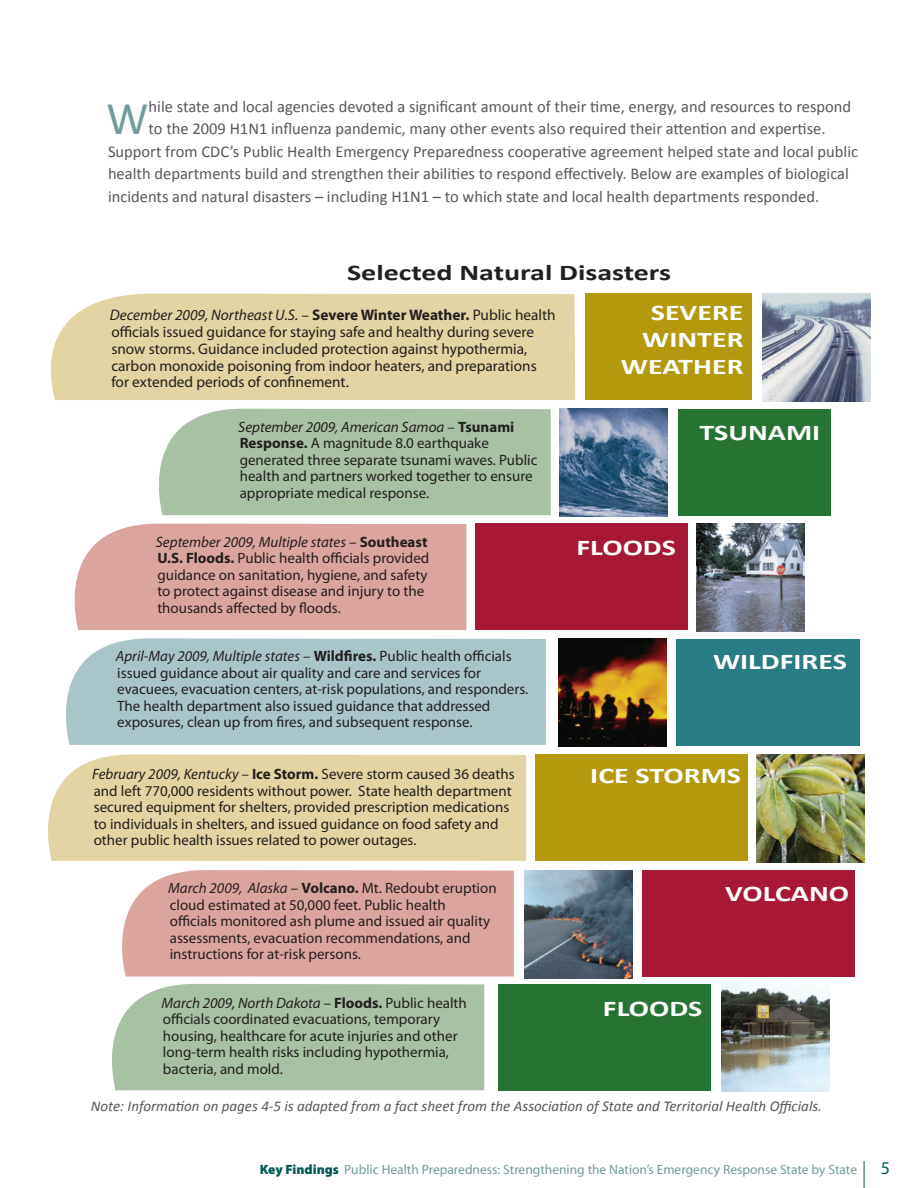
<style>
.page{position:relative;width:918px;height:1188px;background:#fff}
.page>*{position:absolute;margin:0;border:0;box-sizing:border-box;transform-origin:0 0}
.Drop_cap{font:47.25px "Calibri";color:#739b9b}
.t1{font:700 22.5px/27px "Calibri";color:#fff;text-align:right;scale:1.33 1}
.t2{font:700 22.5px "Calibri";color:#231f20;scale:1.33 1}
.t3{font:18px "Myriad Pro";color:#045956}
.Drop_cap-2{font:16.5px "Calibri";color:#57585a}
.spread_body_text{font:15.3px/16.8px "Myriad Pro";color:#231f20}
.spread_body_text-2{font:15px/16.5px "Myriad Pro";color:#231f20}
.body_copy{font:italic 15px "Calibri";color:#57585a}
.t4{font:13.5px "Myriad Pro";color:#739b9b}
.s1{font-style:italic}
.s2{font-size:15px}
.s3{font-weight:700}
.s4{font-weight:900;color:#045956}
</style>
<div class="page">
<svg style="left:864px;top:1161px;width:1px;height:27px"></svg>
<div style="left:586px;top:294px;width:166px;height:106px;background:#b4980e"></div>
<div style="left:678px;top:409px;width:152px;height:107px;background:#267434"></div>
<div style="left:475px;top:524px;width:212px;height:106px;background:#a61836"></div>
<div style="left:676px;top:639px;width:184px;height:107px;background:#287d84"></div>
<div style="left:536px;top:754px;width:212px;height:107px;background:#b4980e"></div>
<div style="left:643px;top:870px;width:212px;height:107px;background:#a61836"></div>
<div style="left:498px;top:984px;width:213px;height:106px;background:#267434"></div>
<div style="left:50px;top:294px;width:525px;height:106px;background:#e3d4a3"></div>
<div style="left:159px;top:409px;width:392px;height:106px;background:#a8c1a4"></div>
<div style="left:74px;top:524px;width:393px;height:106px;background:#dba59f"></div>
<div style="left:66px;top:638px;width:480px;height:107px;background:#aac5ca"></div>
<div style="left:48px;top:755px;width:478px;height:106px;background:#e3d4a3"></div>
<div style="left:122px;top:870px;width:392px;height:106px;background:#dba59f"></div>
<div style="left:112px;top:984px;width:372px;height:106px;background:#a8c1a4"></div>
<img style="left:762px;top:294px;width:108px;height:108px">
<img style="left:559px;top:409px;width:108px;height:108px">
<img style="left:721px;top:984px;width:108px;height:108px">
<img style="left:697px;top:524px;width:108px;height:108px">
<img style="left:559px;top:638px;width:108px;height:108px">
<img style="left:756px;top:754px;width:108px;height:108px">
<img style="left:525px;top:870px;width:108px;height:108px">
<p class="Drop_cap" style="left:107px;top:89px;width:44px">W</p>
<p class="Drop_cap-2" style="left:149px;top:96px;width:704px">hile state and local agencies devoted a significant amount of their time, energy, and resources to respond</p>
<p class="Drop_cap-2" style="left:149px;top:119px;width:679px">to the 2009 H1N1 influenza pandemic, many other events also required their attention and expertise.</p>
<p class="Drop_cap-2" style="left:108px;top:141px;width:752px">Support from CDC’s Public Health Emergency Preparedness cooperative agreement helped state and local public</p>
<p class="Drop_cap-2" style="left:108px;top:164px;width:742px">health departments build and strengthen their abilities to respond effectively. Below are examples of biological</p>
<p class="Drop_cap-2" style="left:108px;top:186px;width:713px">incidents and natural disasters – including H1N1 – to which state and local health departments responded.</p>
<h1 class="t2" style="left:347px;top:258px;width:245px">Selected Natural Disasters</h1>
<h1 class="t1" style="left:621px;top:298px;width:94px">SEVERE<br>WINTER<br>WEATHER</h1>
<p class="spread_body_text" style="left:110px;top:307px;width:447px"><span class="s1">December 2009, Northeast U.S.</span> <span class="s2">–</span> <span class="s3">Severe Winter Weather.</span> Public health officials issued guidance for staying safe and healthy during severe snow storms. Guidance included protection against hypothermia, carbon monoxide poisoning from indoor heaters, and preparations for extended periods of confinement.</p>
<p class="spread_body_text-2" style="left:238px;top:419px;width:301px"><span class="s1">September 2009, American Samoa</span> – <span class="s3">Tsunami Response.</span> A magnitude 8.0 earthquake generated three separate tsunami waves. Public health and partners worked together to ensure appropriate medical response.</p>
<p class="spread_body_text-2" style="left:156px;top:534px;width:275px"><span class="s1">September 2009, Multiple states</span> – <span class="s3">Southeast U.S. Floods.</span> Public health officials provided guidance on sanitation, hygiene, and safety to protect against disease and injury to the thousands affected by floods.</p>
<p class="spread_body_text-2" style="left:116px;top:649px;width:414px"><span class="s1">April-May 2009, Multiple states</span> – <span class="s3">Wildfires.</span> Public health officials issued guidance about air quality and care and services for evacuees, evacuation centers, at-risk populations, and responders.<br>The health department also issued guidance that addressed exposures, clean up from fires, and subsequent response.</p>
<p class="spread_body_text-2" style="left:92px;top:766px;width:424px"><span class="s1">February 2009, Kentucky</span> – <span class="s3">Ice Storm.</span> Severe storm caused 36 deaths and left 770,000 residents without power. State health department secured equipment for shelters, provided prescription medications to individuals in shelters, and issued guidance on food safety and other public health issues related to power outages.</p>
<p class="spread_body_text-2" style="left:168px;top:880px;width:330px"><span class="s1">March 2009, Alaska</span> – <span class="s3">Volcano.</span> Mt. Redoubt eruption cloud estimated at 50,000 feet. Public health<br>officials monitored ash plume and issued air quality assessments, evacuation recommendations, and instructions for at-risk persons.</p>
<p class="spread_body_text-2" style="left:161px;top:995px;width:307px"><span class="s1">March 2009, North Dakota</span> – <span class="s3">Floods.</span> Public health officials coordinated evacuations, temporary housing, healthcare for acute injuries and other long-term health risks including hypothermia, bacteria, and mold.</p>
<h1 class="t1" style="left:700px;top:418px;width:92px">TSUNAMI</h1>
<h1 class="t1" style="left:577px;top:533px;width:76px">FLOODS</h1>
<h1 class="t1" style="left:713px;top:647px;width:102px">WILDFIRES</h1>
<h1 class="t1" style="left:590px;top:761px;width:115px">ICE STORMS</h1>
<h1 class="t1" style="left:725px;top:879px;width:95px">VOLCANO</h1>
<h1 class="t1" style="left:603px;top:994px;width:76px">FLOODS</h1>
<p class="body_copy" style="left:91px;top:1097px;width:733px">Note: Information on pages 4-5 is adapted from a fact sheet from the Association of State and Territorial Health Officials.</p>
<p class="t4" style="left:260px;top:1162px;width:599px"><span class="s4">Key Findings</span> Public Health Preparedness: Strengthening the Nation’s Emergency Response State by State</p>
<p class="t3" style="left:881px;top:1158px;width:11px">5</p>
</div>
